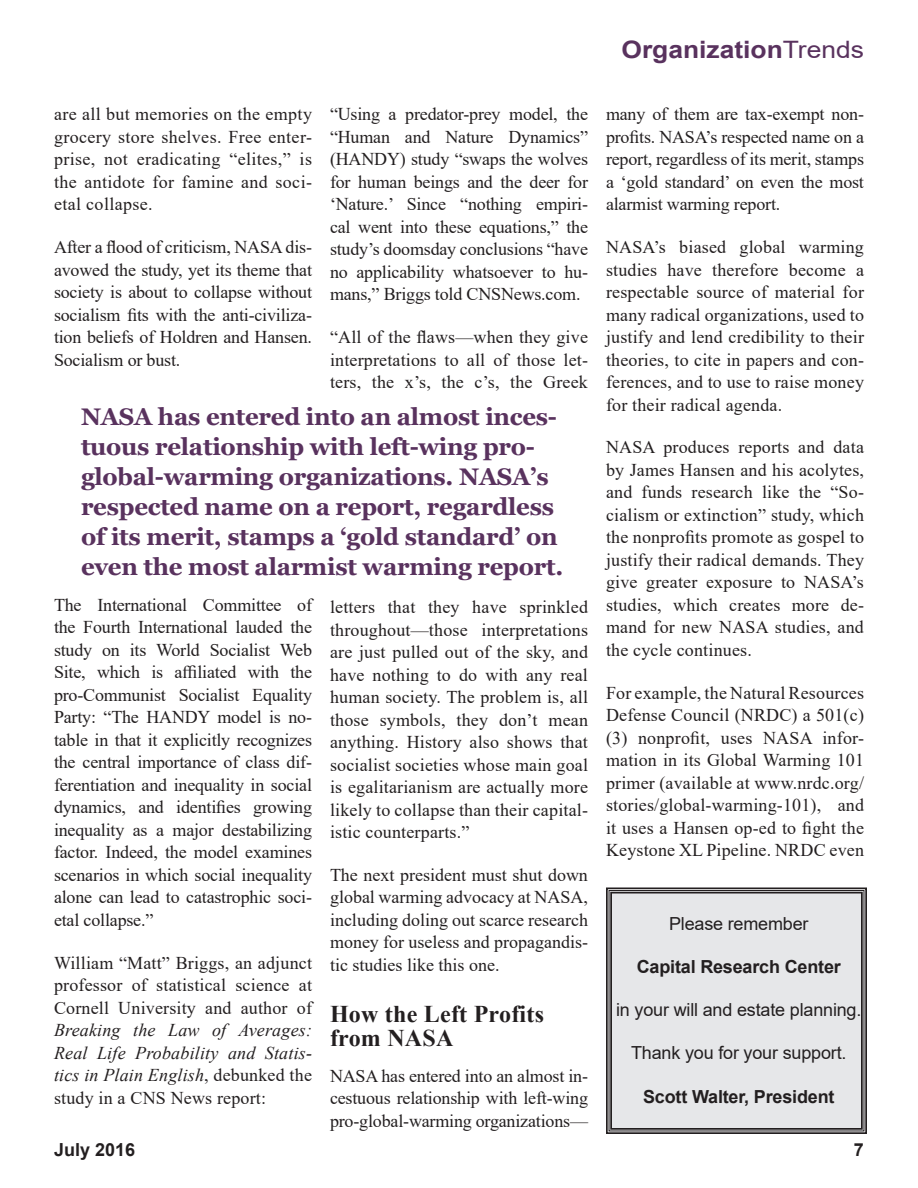
<style>
.page{position:relative;width:918px;height:1188px;background:#fff}
.page>*{position:absolute;margin:0;border:0;box-sizing:border-box;transform-origin:0 0}
.Pull_Quote{font:700 24px/30px "Georgia";letter-spacing:-.01em;color:#59325e}
.t1{font:700 24px/24px "Times New Roman";letter-spacing:.01em;color:#231f20}
.t2{font:700 24px "Arial";color:#59325e;scale:1.1 1}
.Body{font:18px/22.5px "Times New Roman";letter-spacing:.01em;color:#231f20;text-align:justify}
.t3{font:18px "Arial";letter-spacing:-.01em;color:#231f20}
.t4{font:700 18px "Arial";letter-spacing:-.01em;color:#231f20}
.s1{font-weight:400}
.s2{font-style:italic}
</style>
<div class="page">
<div style="left:606px;top:887px;width:261px;height:247px;background:#e6e7e9"></div>
<div style="left:609px;top:890px;width:255px;height:241px;border:1px solid #231f20"></div>
<div style="left:610px;top:892px;width:253px;height:238px;border:2px solid #231f20"></div>
<h1 class="t2" style="left:621px;top:33px;width:222px">Organization<span class="s1">Trends</span></h1>
<p class="Body" style="left:54px;top:103px;width:260px">are all but memories on the empty grocery store shelves. Free enter&shy;prise, not eradicating “elites,” is the antidote for famine and soci&shy;etal collapse.</p>
<p class="Body" style="left:54px;top:235px;width:260px">After a flood of criticism, NASA dis&shy;avowed the study, yet its theme that society is about to collapse without socialism fits with the anti-civiliza&shy;tion beliefs of Holdren and Hansen.<br>Socialism or bust.</p>
<p class="Body" style="left:330px;top:103px;width:260px">“Using a predator-prey model, the “Human and Nature Dynamics” (HANDY) study “swaps the wolves for human beings and the deer for ‘Nature.’ Since “nothing empiri&shy;cal went into these equations,” the study’s doomsday conclusions “have no applicability whatsoever to hu&shy;mans,” Briggs told CNSNews.com.</p>
<p class="Body" style="left:330px;top:325px;width:260px">“All of the flaws—when they give interpretations to all of those let&shy;ters, the x’s, the c’s, the Greek</p>
<p class="Pull_Quote" style="left:81px;top:401px;width:484px">NASA has entered into an almost inces&shy;tuous relationship with left-wing pro&shy;global-warming organizations. NASA’s respected name on a report, regardless of its merit, stamps a ‘gold standard’ on even the most alarmist warming report.</p>
<p class="Body" style="left:54px;top:593px;width:260px">The International Committee of the Fourth International lauded the study on its World Socialist Web Site, which is affiliated with the pro-Communist Socialist Equality Party: “The HANDY model is no&shy;table in that it explicitly recognizes the central importance of class dif&shy;ferentiation and inequality in social dynamics, and identifies growing inequality as a major destabilizing factor. Indeed, the model examines scenarios in which social inequality alone can lead to catastrophic soci&shy;etal collapse.”</p>
<p class="Body" style="left:54px;top:951px;width:260px">William “Matt” Briggs, an adjunct professor of statistical science at Cornell University and author of <span class="s2">Breaking the Law of Averages:<br>Real Life Probability and Statis&shy;tics in Plain English</span>, debunked the study in a CNS News report:</p>
<p class="Body" style="left:330px;top:595px;width:260px">letters that they have sprinkled throughout—those interpretations are just pulled out of the sky, and have nothing to do with any real human society. The problem is, all those symbols, they don’t mean anything. History also shows that socialist societies whose main goal is egalitarianism are actually more likely to collapse than their capital&shy;istic counterparts.”</p>
<p class="Body" style="left:330px;top:863px;width:260px">The next president must shut down global warming advocacy at NASA, including doling out scarce research money for useless and propagandis&shy;tic studies like this one.</p>
<p class="t1" style="left:330px;top:1001px;width:216px">How the Left Profits from NASA</p>
<p class="Body" style="left:330px;top:1064px;width:260px">NASA has entered into an almost in&shy;cestuous relationship with left-wing pro-global-warming organizations—</p>
<p class="Body" style="left:606px;top:103px;width:260px">many of them are tax-exempt non&shy;profits. NASA’s respected name on a report, regardless of its merit, stamps a ‘gold standard’ on even the most alarmist warming report.</p>
<p class="Body" style="left:606px;top:235px;width:260px">NASA’s biased global warming studies have therefore become a respectable source of material for many radical organizations, used to justify and lend credibility to their theories, to cite in papers and con&shy;ferences, and to use to raise money for their radical agenda.</p>
<p class="Body" style="left:606px;top:436px;width:260px">NASA produces reports and data by James Hansen and his acolytes, and funds research like the “So&shy;cialism or extinction” study, which the nonprofits promote as gospel to justify their radical demands. They give greater exposure to NASA’s studies, which creates more de&shy;mand for new NASA studies, and the cycle continues.</p>
<p class="Body" style="left:606px;top:681px;width:260px">For example, the Natural Resources Defense Council (NRDC) a 501(c) (3) nonprofit, uses NASA infor&shy;mation in its Global Warming 101 primer (available at www.nrdc.org/ stories/global-warming-101), and it uses a Hansen op-ed to fight the Keystone XL Pipeline. NRDC even</p>
<p class="t3" style="left:669px;top:911px;width:141px">Please remember</p>
<p class="t4" style="left:637px;top:954px;width:206px">Capital Research Center</p>
<p class="t3" style="left:616px;top:998px;width:247px">in your will and estate planning.</p>
<p class="t3" style="left:631px;top:1041px;width:217px">Thank you for your support.</p>
<p class="t4" style="left:643px;top:1084px;width:193px">Scott Walter, President</p>
<p class="t4" style="left:54px;top:1137px;width:83px">July 2016</p>
<p class="t4" style="left:854px;top:1137px;width:12px">7</p>
</div>
